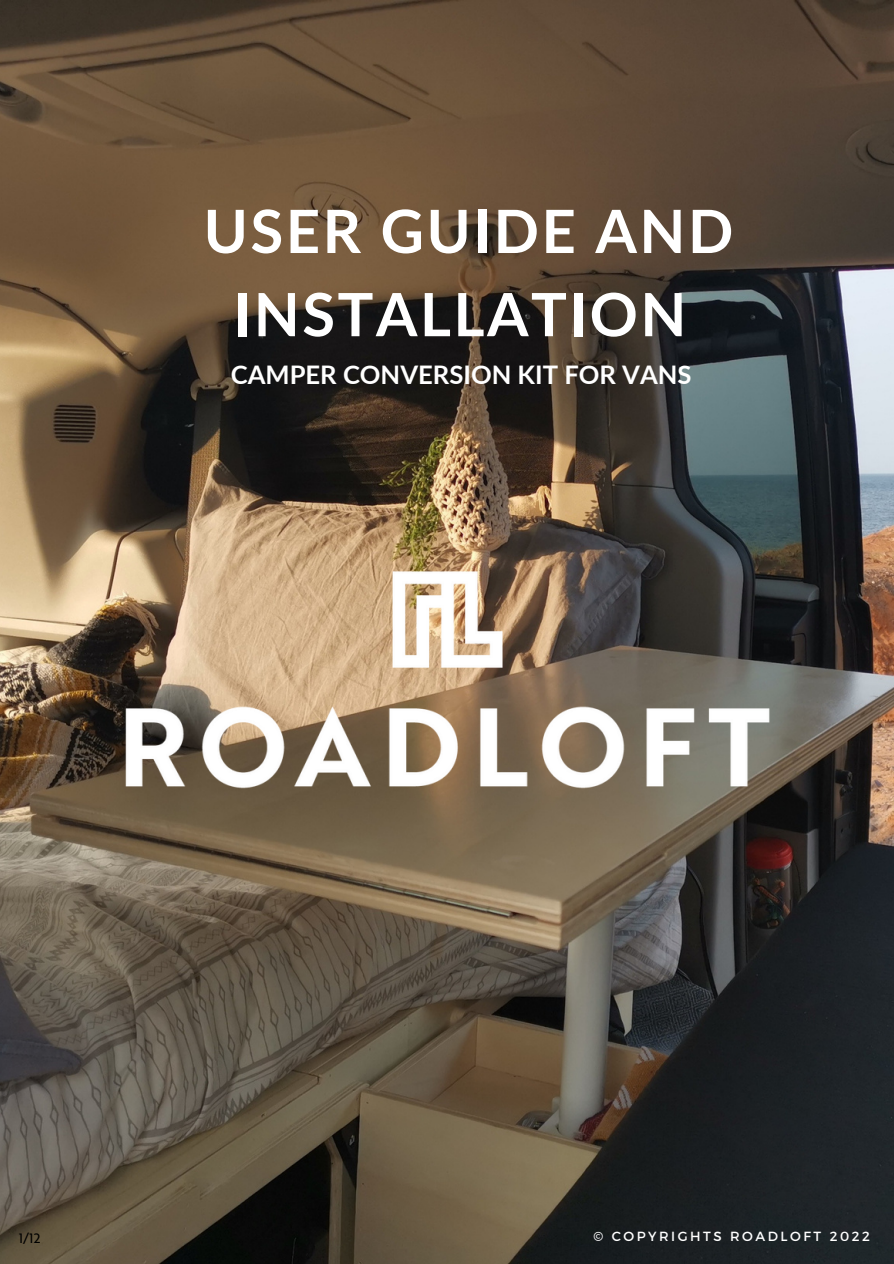
<style>
.page{position:relative;width:894px;height:1264px;background:#fff}
.page>*{position:absolute;margin:0;border:0;box-sizing:border-box;transform-origin:0 0}
.t1{font:700 59.7px/83.1px "Lato";letter-spacing:.04em;color:#fff;text-align:center}
.t2{font:700 25.65px "Lato";color:#fff}
.t3{font:13.2px "Montserrat";letter-spacing:.19em;color:#fff}
.t4{font:13.2px "Brother 1816 Regular";color:#000}
</style>
<div class="page">
<img style="left:0;top:0;width:893px;height:1263px">
<img style="left:0;top:423px;width:893px;height:510px">
<h1 class="t1" style="left:203px;top:187px;width:531px">USER GUIDE AND<br>INSTALLATION</h1>
<p class="t2" style="left:231px;top:355px;width:462px">CAMPER CONVERSION KIT FOR VANS</p>
<p class="t4" style="left:19px;top:1228px;width:23px">1/12</p>
<p class="t3" style="left:593px;top:1227px;width:278px">© COPYRIGHTS ROADLOFT 2022</p>
</div>
